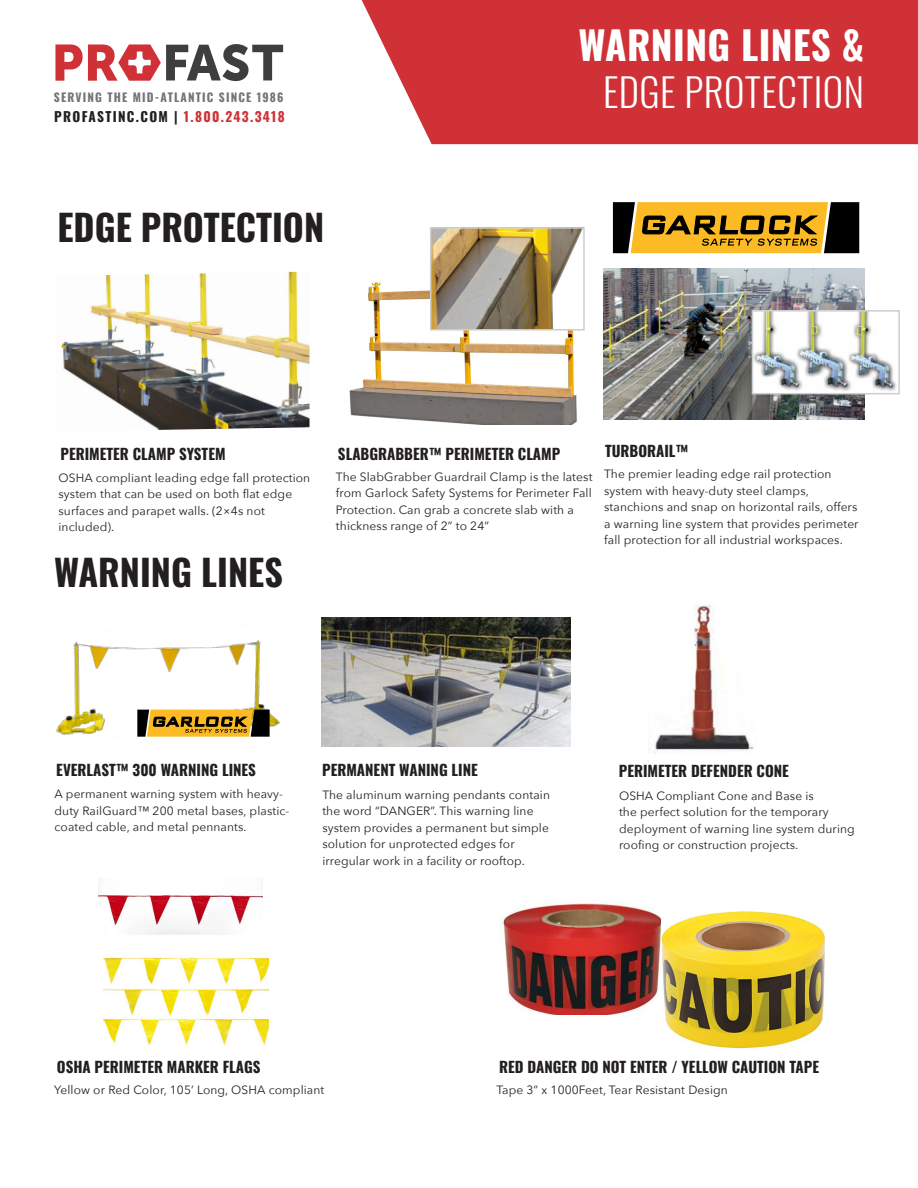
<style>
.page{position:relative;width:918px;height:1188px;background:#fff}
.page>*{position:absolute;margin:0;border:0;box-sizing:border-box;transform-origin:0 0}
.t1{font:300 39px "Oswald";letter-spacing:.01em;color:#fff}
.t2{font:700 39px "Oswald";letter-spacing:.01em;color:#fff}
.t3{font:700 36px "Oswald";color:#231f20}
.t4{font:700 15px "Oswald";color:#231f20}
.t5{font:700 13.5px "Oswald";letter-spacing:.1em;color:#231f20}
.t6{font:12px/16.5px "Avenir Next";letter-spacing:.01em;color:#231f20}
.t7{font:700 11.7px "Oswald";letter-spacing:.1em;color:#727477}
.s1{color:#cf3137}
</style>
<div class="page">
<div style="left:362px;top:0;width:556px;height:144px;background:#cf3137"></div>
<svg style="left:55px;top:44px;width:228px;height:37px"></svg>
<img style="left:56px;top:640px;width:224px;height:95px">
<img style="left:61px;top:272px;width:249px;height:158px">
<img style="left:321px;top:618px;width:249px;height:128px">
<img style="left:648px;top:605px;width:106px;height:146px">
<img style="left:349px;top:282px;width:228px;height:143px">
<img style="left:433px;top:230px;width:149px;height:98px">
<div style="left:430px;top:227px;width:155px;height:104px;border:2px solid #cdced0"></div>
<img style="left:604px;top:268px;width:261px;height:152px">
<img style="left:755px;top:313px;width:142px;height:78px">
<div style="left:752px;top:310px;width:148px;height:84px;border:2px solid #cdced0"></div>
<img style="left:104px;top:957px;width:164px;height:89px">
<img style="left:503px;top:903px;width:158px;height:111px">
<img style="left:661px;top:912px;width:164px;height:137px">
<img style="left:98px;top:885px;width:164px;height:50px">
<svg style="left:613px;top:202px;width:246px;height:51px;background:#a0781c"></svg>
<svg style="left:137px;top:707px;width:133px;height:30px;background:#a4802e"></svg>
<p class="t7" style="left:54px;top:91px;width:231px">SERVING THE MID-ATLANTIC SINCE 1986</p>
<p class="t5" style="left:54px;top:109px;width:232px">PROFASTINC.COM | <span class="s1">1.800.243.3418</span></p>
<p class="t3" style="left:58px;top:209px;width:268px">EDGE PROTECTION</p>
<p class="t2" style="left:579px;top:25px;width:287px">WARNING LINES &amp;</p>
<p class="t1" style="left:603px;top:58px;width:262px">EDGE PROTECTION</p>
<p class="t4" style="left:60px;top:446px;width:167px">PERIMETER CLAMP SYSTEM</p>
<p class="t6" style="left:59px;top:469px;width:253px">OSHA compliant leading edge fall protection system that can be used on both flat edge surfaces and parapet walls. (2×4s not included).</p>
<p class="t3" style="left:54px;top:553px;width:230px">WARNING LINES</p>
<p class="t4" style="left:338px;top:446px;width:224px">SLABGRABBER™ PERIMETER CLAMP</p>
<p class="t6" style="left:336px;top:468px;width:258px">The SlabGrabber Guardrail Clamp is the latest from Garlock Safety Systems for Perimeter Fall Protection. Can grab a concrete slab with a thickness range of 2” to 24”</p>
<p class="t4" style="left:605px;top:443px;width:85px">TURBORAIL™</p>
<p class="t6" style="left:604px;top:466px;width:256px">The premier leading edge rail protection system with heavy-duty steel clamps, stanchions and snap on horizontal rails, offers a warning line system that provides perimeter fall protection for all industrial workspaces.</p>
<p class="t4" style="left:56px;top:763px;width:201px">EVERLAST™ 300 WARNING LINES</p>
<p class="t6" style="left:55px;top:786px;width:236px">A permanent warning system with heavy&shy;duty RailGuard™ 200 metal bases, plastic&shy;coated cable, and metal pennants.</p>
<p class="t4" style="left:322px;top:763px;width:157px">PERMANENT WANING LINE</p>
<p class="t6" style="left:322px;top:786px;width:229px">The aluminum warning pendants contain the word “DANGER”. This warning line system provides a permanent but simple solution for unprotected edges for irregular work in a facility or rooftop.</p>
<p class="t4" style="left:619px;top:763px;width:172px">PERIMETER DEFENDER CONE</p>
<p class="t6" style="left:619px;top:787px;width:237px">OSHA Compliant Cone and Base is<br>the perfect solution for the temporary deployment of warning line system during roofing or construction projects.</p>
<p class="t4" style="left:57px;top:1059px;width:205px">OSHA PERIMETER MARKER FLAGS</p>
<p class="t6" style="left:54px;top:1082px;width:272px">Yellow or Red Color, 105’ Long, OSHA compliant</p>
<p class="t4" style="left:499px;top:1059px;width:322px">RED DANGER DO NOT ENTER / YELLOW CAUTION TAPE</p>
<p class="t6" style="left:496px;top:1082px;width:233px">Tape 3” x 1000Feet, Tear Resistant Design</p>
</div>
